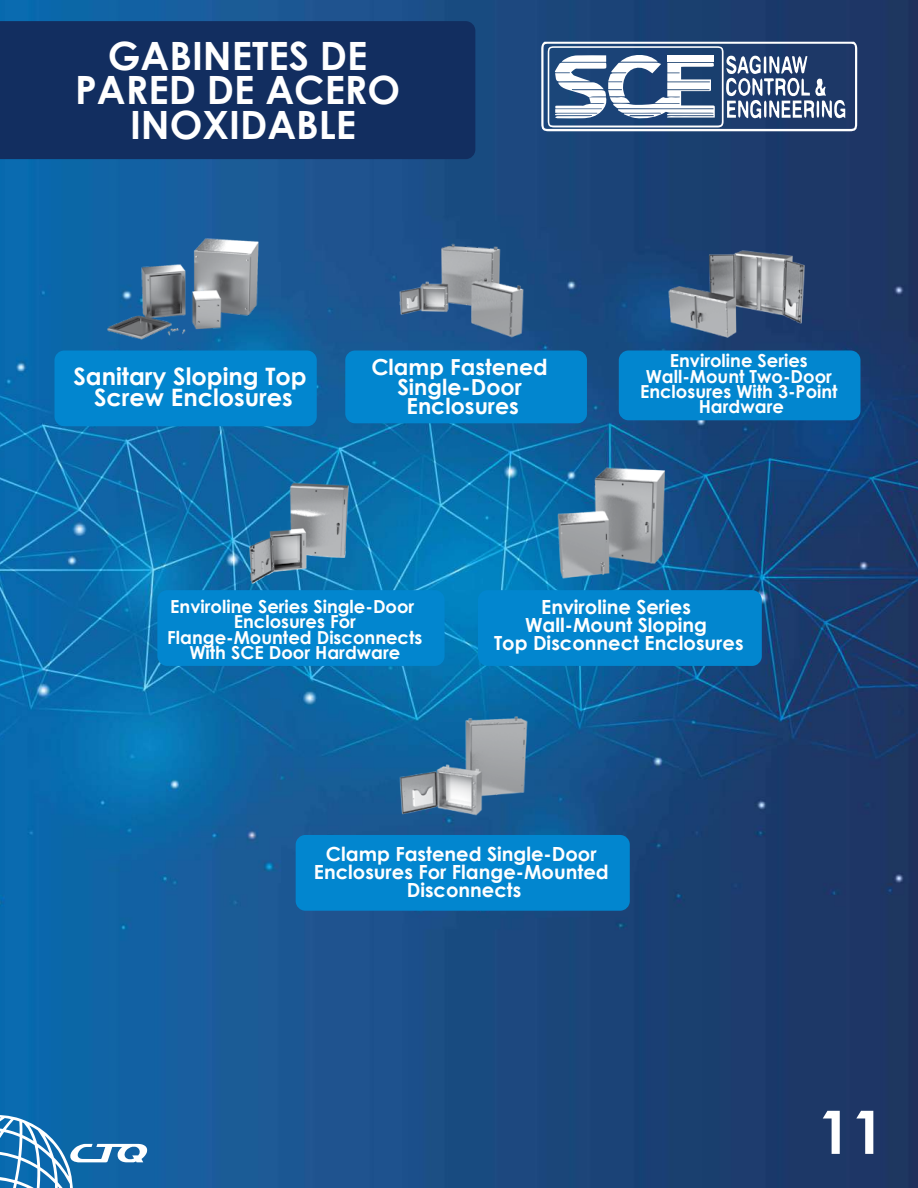
<style>
.page{position:relative;width:918px;height:1188px;background:#fff}
.page>*{position:absolute;margin:0;border:0;box-sizing:border-box;transform-origin:0 0}
.t1{font:700 60px "Century Gothic";color:#fff}
.t2{font:700 39px/34.5px "Century Gothic";color:#fff;text-align:center}
.t3{font:700 24px/21px "Century Gothic";color:#fff;text-align:center}
.t4{font:700 22.05px/19.4px "Century Gothic";color:#fff;text-align:center}
.t5{font:700 19.5px/18px "Century Gothic";color:#fff;text-align:center}
.t6{font:700 18px/15.1px "Century Gothic";color:#fff;text-align:center}
</style>
<div class="page">
<img style="left:0;top:0;width:918px;height:1188px">
<div style="left:55px;top:351px;width:262px;height:75px;background:#0286cf;border-radius:10px"></div>
<div style="left:478px;top:590px;width:284px;height:76px;background:#0286cf;border-radius:10px"></div>
<div style="left:296px;top:835px;width:334px;height:76px;background:#0286cf;border-radius:10px"></div>
<div style="left:345px;top:351px;width:242px;height:72px;background:#0286cf;border-radius:10px"></div>
<div style="left:619px;top:351px;width:241px;height:69px;background:#0286cf;border-radius:10px"></div>
<div style="left:157px;top:590px;width:288px;height:76px;background:#0286cf;border-radius:10px"></div>
<div style="left:0;top:21px;width:475px;height:138px;background:#122e60"></div>
<img style="left:106px;top:227px;width:159px;height:119px">
<img style="left:391px;top:239px;width:143px;height:107px">
<img style="left:666px;top:241px;width:142px;height:103px">
<img style="left:237px;top:479px;width:125px;height:104px">
<img style="left:536px;top:464px;width:139px;height:115px">
<img style="left:391px;top:708px;width:146px;height:117px">
<svg style="left:0;top:1115px;width:147px;height:73px"></svg>
<svg style="left:541px;top:42px;width:316px;height:89px"></svg>
<h2 class="t2" style="left:75px;top:36px;width:327px">GABINETES DE<br>PARED DE ACERO<br>INOXIDABLE</h2>
<h3 class="t3" style="left:73px;top:365px;width:235px">Sanitary Sloping Top<br>Screw Enclosures</h3>
<p class="t4" style="left:371px;top:357px;width:178px">Clamp Fastened<br>Single-Door<br>Enclosures</p>
<p class="t6" style="left:640px;top:352px;width:199px">Enviroline Series<br>Wall-Mount Two-Door<br>Enclosures With 3-Point<br>Hardware</p>
<p class="t6" style="left:167px;top:598px;width:257px">Enviroline Series Single-Door<br>Enclosures For<br>Flange-Mounted Disconnects<br>With SCE Door Hardware</p>
<p class="t5" style="left:494px;top:597px;width:251px">Enviroline Series<br>Wall-Mount Sloping<br>Top Disconnect Enclosures</p>
<p class="t5" style="left:314px;top:844px;width:296px">Clamp Fastened Single-Door<br>Enclosures For Flange-Mounted<br>Disconnects</p>
<h1 class="t1" style="left:818px;top:1087px;width:69px">11</h1>
</div>
